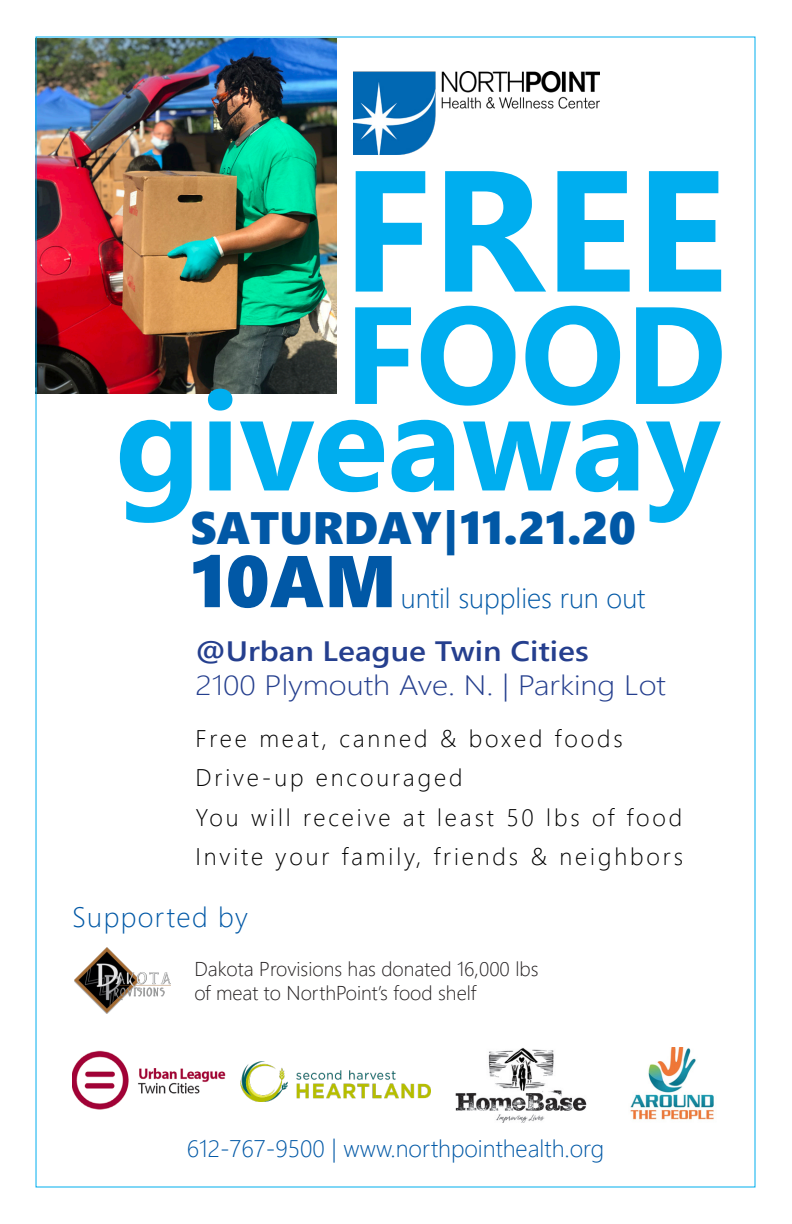
<style>
.page{position:relative;width:792px;height:1224px;background:#fff}
.page>*{position:absolute;margin:0;border:0;box-sizing:border-box;transform-origin:0 0}
.t1{font:700 172px "Segoe UI";color:#00aeef}
.t2{font:700 138px "Segoe UI";color:#00aeef}
.t3{font:73.2px "Segoe UI Black";color:#0158a6}
.t4{font:45.4px "Segoe UI Black";color:#0158a6}
.t5{font:300 28px "Segoe UI";color:#253f8e;scale:1.13 1}
.t6{font:600 28px "Segoe UI";color:#253f8e;scale:1.13 1}
.t7{font:300 28px "Segoe UI";color:#0158a6}
.t8{font:300 28px "Segoe UI";letter-spacing:.05em;color:#0158a6}
.t9{font:300 24px "Segoe UI";letter-spacing:.12em;color:#000}
.t10{font:300 24px "Segoe UI";color:#0158a6}
.t11{font:300 20px/24px "Segoe UI";color:#231f20}
</style>
<div class="page">
<img style="left:72px;top:1050px;width:154px;height:60px">
<img style="left:354px;top:72px;width:246px;height:82px">
<img style="left:75px;top:947px;width:96px;height:67px">
<img style="left:241px;top:1062px;width:189px;height:39px">
<img style="left:35px;top:38px;width:301px;height:355px">
<img style="left:455px;top:1048px;width:132px;height:74px">
<img style="left:630px;top:1047px;width:84px;height:73px">
<p class="t1" style="left:342px;top:68px;width:386px">FREE</p>
<p class="t2" style="left:344px;top:225px;width:384px">FOOD</p>
<p class="t2" style="left:115px;top:311px;width:607px">giveaway</p>
<p class="t4" style="left:191px;top:495px;width:447px">SATURDAY|11.21.20</p>
<p class="t3" style="left:191px;top:528px;width:208px">10AM</p>
<p class="t7" style="left:401px;top:571px;width:246px">until supplies run out</p>
<p class="t6" style="left:196px;top:625px;width:349px">@Urban League Twin Cities</p>
<p class="t5" style="left:196px;top:658px;width:418px">2100 Plymouth Ave. N. | Parking Lot</p>
<p class="t9" style="left:196px;top:716px;width:429px">Free meat, canned &amp; boxed foods</p>
<p class="t9" style="left:196px;top:755px;width:268px">Drive-up encouraged</p>
<p class="t9" style="left:196px;top:795px;width:488px">You will receive at least 50 lbs of food</p>
<p class="t9" style="left:196px;top:834px;width:489px">Invite your family, friends &amp; neighbors</p>
<p class="t8" style="left:72px;top:890px;width:178px">Supported by</p>
<p class="t11" style="left:194px;top:955px;width:346px">Dakota Provisions has donated 16,000 lbs of meat to NorthPoint’s food shelf</p>
<p class="t10" style="left:187px;top:1126px;width:419px">612-767-9500 | www.northpointhealth.org</p>
</div>
